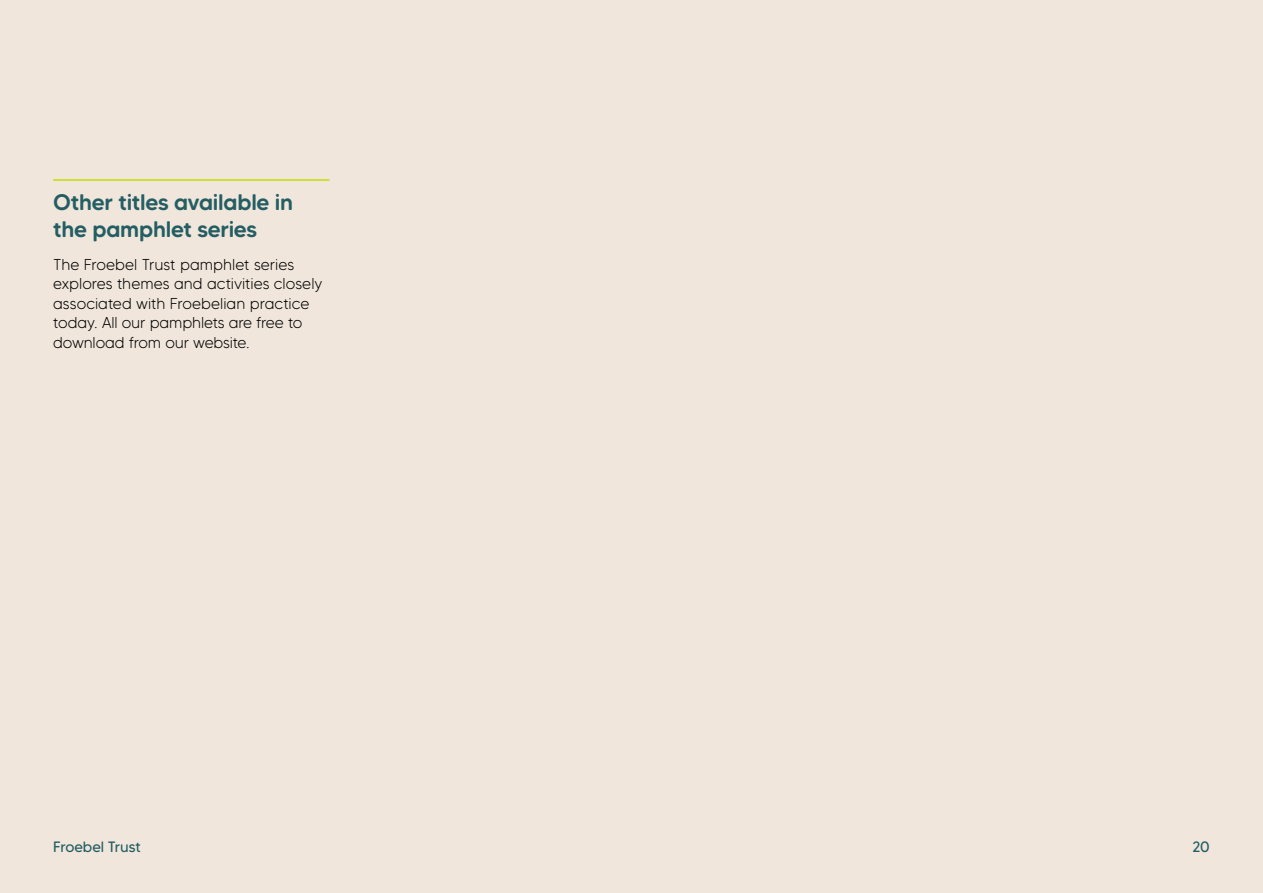
<style>
.page{position:relative;width:1263px;height:893px;background:#f0e6dc}
.page>*{position:absolute;margin:0;border:0;box-sizing:border-box;transform-origin:0 0}
.L2_Heading__rule_15_18pt{font:500 22.5px/27px "MADE Tommy Soft";letter-spacing:-.01em;color:#245e63}
.Body_copy_10_5_13pt__2mm_space{font:300 15.75px/19.5px "MADE Tommy Soft";letter-spacing:-.005em;color:#000}
.t1{font:15px "MADE Tommy Soft";letter-spacing:-.01em;color:#245e63}
</style>
<div class="page">
<hr style="left:53px;top:179px;width:277px;height:2px;background:#c8dc00">
<p class="L2_Heading__rule_15_18pt" style="left:53px;top:189px;width:242px">Other titles available in the pamphlet series</p>
<p class="Body_copy_10_5_13pt__2mm_space" style="left:53px;top:254px;width:271px">The Froebel Trust pamphlet series explores themes and activities closely associated with Froebelian practice today. All our pamphlets are free to download from our website.</p>
<p class="t1" style="left:53px;top:838px;width:89px">Froebel Trust</p>
<p class="t1" style="left:1192px;top:838px;width:19px">20</p>
</div>
